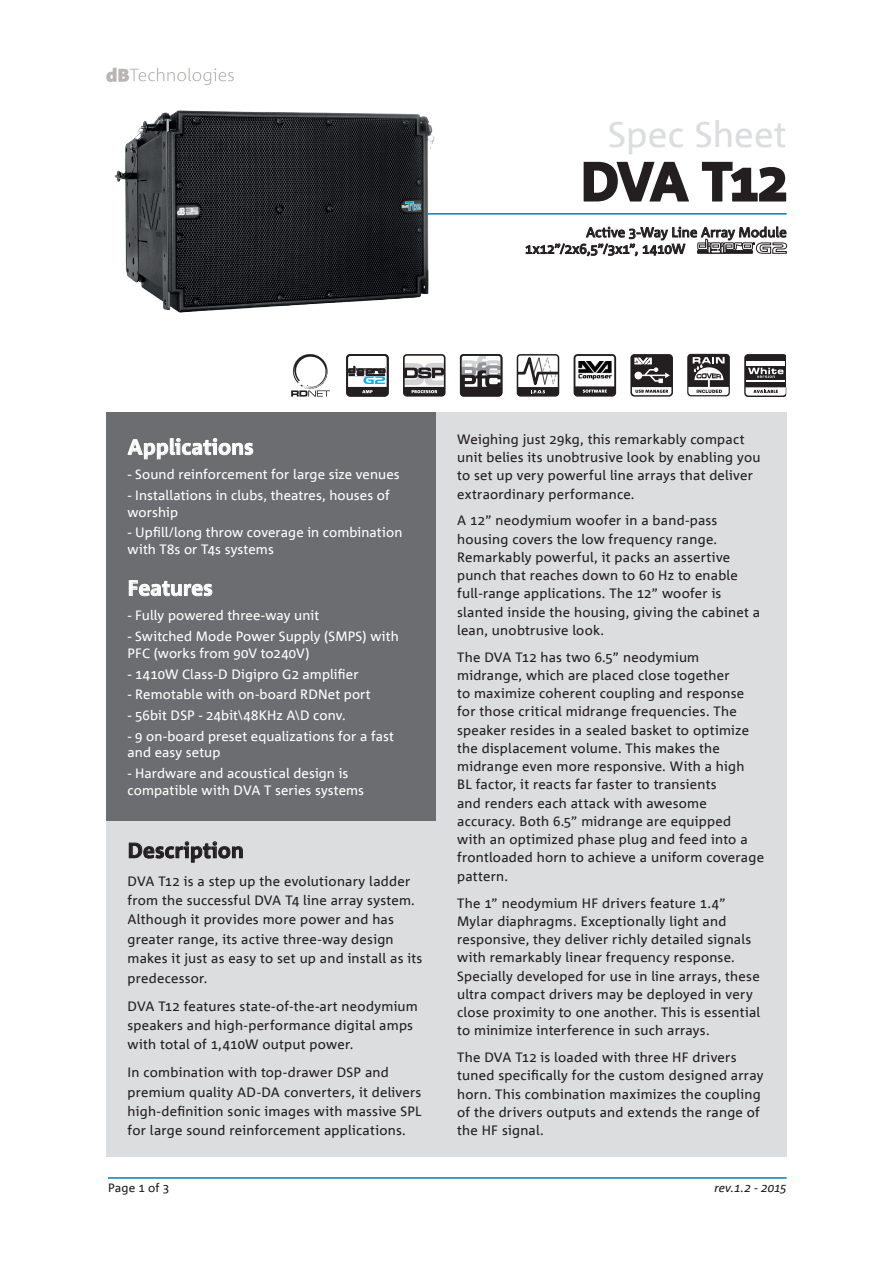
<style>
.page{position:relative;width:893px;height:1263px;background:#fff}
.page>*{position:absolute;margin:0;border:0;box-sizing:border-box;transform-origin:0 0}
.t1{font:700 52.5px "Corpid Office";letter-spacing:-.04em;color:#231f20}
.t2{font:36px "Corpid Office";letter-spacing:.005em;color:#dcdddf}
.t3{font:700 21px "Corpid Office";letter-spacing:-.005em;color:#fff}
.t4{font:700 21px "Corpid Office";color:#231f20}
.t5{font:13.5px/18.3px "Corpid Office";letter-spacing:.015em;color:#231f20}
.t6{font:13.5px/16.5px "Corpid Office";letter-spacing:.01em;color:#fff}
.t7{font:italic 12px "Corpid Office";color:#231f20}
.t8{font:12px "Corpid Office";letter-spacing:.01em;color:#231f20}
</style>
<div class="page">
<hr style="left:108px;top:1177px;width:679px;height:2px;background:#007ec5">
<svg style="left:106px;top:68px;width:128px;height:17px"></svg>
<img style="left:115px;top:110px;width:320px;height:203px">
<svg style="left:525px;top:226px;width:262px;height:30px"></svg>
<div style="left:106px;top:412px;width:681px;height:745px;background:#dcdddf"></div>
<svg style="left:129px;top:841px;width:114px;height:22px"></svg>
<hr style="left:425px;top:213px;width:362px;height:2px;background:#007ec5">
<svg style="left:583px;top:161px;width:106px;height:41px"></svg>
<svg style="left:701px;top:161px;width:86px;height:41px"></svg>
<div style="left:106px;top:412px;width:330px;height:409px;background:#6c6d70"></div>
<svg style="left:127px;top:438px;width:126px;height:21px"></svg>
<svg style="left:129px;top:580px;width:84px;height:16px"></svg>
<div style="left:517px;top:354px;width:42px;height:43px;border:2px solid #231f20;border-radius:3px"></div>
<svg style="left:516px;top:354px;width:44px;height:42px"></svg>
<div style="left:574px;top:354px;width:42px;height:43px;border:2px solid #231f20;border-radius:3px"></div>
<svg style="left:574px;top:386px;width:41px;height:10px"></svg>
<img style="left:578px;top:361px;width:34px;height:19px">
<div style="left:346px;top:354px;width:43px;height:43px;border:2px solid #231f20;border-radius:3px"></div>
<svg style="left:347px;top:363px;width:41px;height:33px"></svg>
<svg style="left:460px;top:354px;width:42px;height:43px"></svg>
<svg style="left:291px;top:354px;width:39px;height:43px"></svg>
<svg style="left:631px;top:355px;width:41px;height:41px"></svg>
<div style="left:630px;top:354px;width:43px;height:43px;border:2px solid #231f20;border-radius:3px"></div>
<svg style="left:632px;top:358px;width:39px;height:37px"></svg>
<svg style="left:744px;top:354px;width:42px;height:42px"></svg>
<hr style="left:746px;top:361px;width:39px;height:4px;background:#fff">
<hr style="left:746px;top:381px;width:39px;height:1px;background:#fff">
<div style="left:403px;top:354px;width:43px;height:43px;border:2px solid #231f20;border-radius:3px"></div>
<svg style="left:404px;top:355px;width:42px;height:41px"></svg>
<svg style="left:687px;top:354px;width:43px;height:42px"></svg>
<p class="t2" style="left:608px;top:115px;width:180px">Spec Sheet</p>
<p class="t1" style="left:581px;top:153px;width:207px">DVA T12</p>
<p class="t5" style="left:586px;top:224px;width:202px">Active 3-Way Line Array Module</p>
<p class="t5" style="left:525px;top:240px;width:162px">1x12”/2x6,5”/3x1”, 1410W</p>
<p class="t3" style="left:128px;top:436px;width:128px">Applications</p>
<p class="t6" style="left:128px;top:467px;width:274px">- Sound reinforcement for large size venues</p>
<p class="t6" style="left:128px;top:488px;width:264px">- Installations in clubs, theatres, houses of worship</p>
<p class="t6" style="left:128px;top:525px;width:276px">- Upfill/long throw coverage in combination with T8s or T4s systems</p>
<p class="t3" style="left:128px;top:577px;width:87px">Features</p>
<p class="t6" style="left:128px;top:608px;width:193px">- Fully powered three-way unit</p>
<p class="t6" style="left:128px;top:629px;width:273px">- Switched Mode Power Supply (SMPS) with<br>PFC (works from 90V to240V)</p>
<p class="t6" style="left:128px;top:666px;width:232px">- 1410W Class-D Digipro G2 amplifier</p>
<p class="t6" style="left:128px;top:687px;width:245px">- Remotable with on-board RDNet port</p>
<p class="t6" style="left:128px;top:707px;width:220px">- 56bit DSP - 24bit\48KHz A\D conv.</p>
<p class="t6" style="left:128px;top:728px;width:268px">- 9 on-board preset equalizations for a fast and easy setup</p>
<p class="t6" style="left:128px;top:765px;width:238px">- Hardware and acoustical design is compatible with DVA T series systems</p>
<p class="t4" style="left:128px;top:839px;width:118px">Description</p>
<p class="t5" style="left:128px;top:872px;width:296px;line-height:19.4px">DVA T12 is a step up the evolutionary ladder from the successful DVA T4 line array system.<br>Although it provides more power and has greater range, its active three-way design makes it just as easy to set up and install as its predecessor.</p>
<p class="t5" style="left:128px;top:996px;width:292px;line-height:19.4px">DVA T12 features state-of-the-art neodymium speakers and high-performance digital amps with total of 1,410W output power.</p>
<p class="t5" style="left:128px;top:1063px;width:296px;line-height:19.4px">In combination with top-drawer DSP and premium quality AD-DA converters, it delivers high-definition sonic images with massive SPL for large sound reinforcement applications.</p>
<p class="t5" style="left:457px;top:430px;width:305px">Weighing just 29kg, this remarkably compact unit belies its unobtrusive look by enabling you to set up very powerful line arrays that deliver extraordinary performance.</p>
<p class="t5" style="left:457px;top:512px;width:304px">A 12” neodymium woofer in a band-pass housing covers the low frequency range.<br>Remarkably powerful, it packs an assertive punch that reaches down to 60 Hz to enable full-range applications. The 12” woofer is slanted inside the housing, giving the cabinet a lean, unobtrusive look.</p>
<p class="t5" style="left:457px;top:648px;width:308px">The DVA T12 has two 6.5” neodymium midrange, which are placed close together<br>to maximize coherent coupling and response for those critical midrange frequencies. The speaker resides in a sealed basket to optimize the displacement volume. This makes the midrange even more responsive. With a high<br>BL factor, it reacts far faster to transients<br>and renders each attack with awesome accuracy. Both 6.5” midrange are equipped<br>with an optimized phase plug and feed into a frontloaded horn to achieve a uniform coverage pattern.</p>
<p class="t5" style="left:457px;top:894px;width:305px">The 1” neodymium HF drivers feature 1.4” Mylar diaphragms. Exceptionally light and responsive, they deliver richly detailed signals with remarkably linear frequency response.<br>Specially developed for use in line arrays, these ultra compact drivers may be deployed in very close proximity to one another. This is essential to minimize interference in such arrays.</p>
<p class="t5" style="left:457px;top:1048px;width:308px">The DVA T12 is loaded with three HF drivers tuned specifically for the custom designed array horn. This combination maximizes the coupling of the drivers outputs and extends the range of the HF signal.</p>
<p class="t8" style="left:108px;top:1181px;width:63px">Page 1 of 3</p>
<p class="t7" style="left:714px;top:1181px;width:74px">rev.1.2 - 2015</p>
</div>
